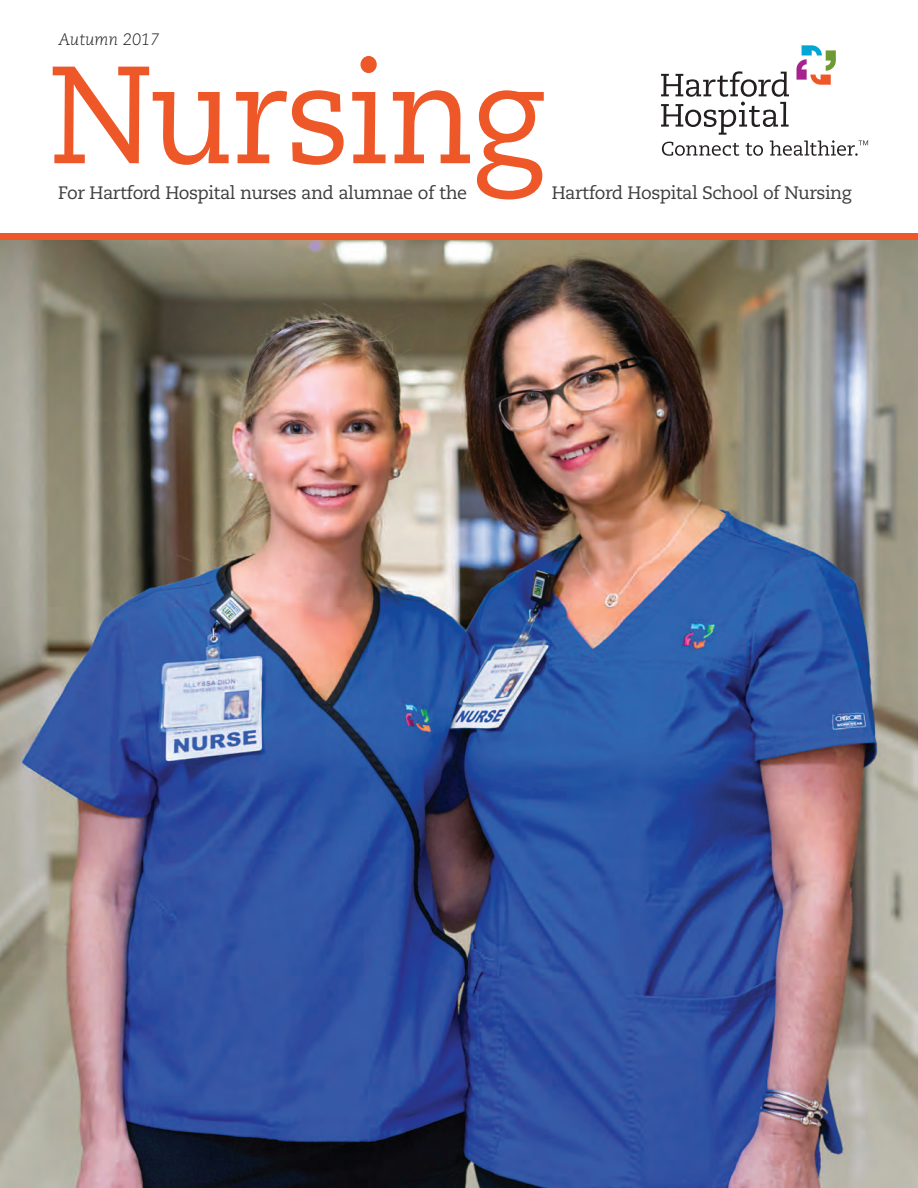
<style>
.page{position:relative;width:918px;height:1188px;background:#fff}
.page>*{position:absolute;margin:0;border:0;box-sizing:border-box;transform-origin:0 0}
.t1{font:138px "Caecilia";letter-spacing:-.015em;color:#ee5829;scale:.95 1}
.t2{font:18px "Caecilia";letter-spacing:-.03em;color:#3e3e3f}
.t3{font:italic 300 16.5px "Caecilia";color:#231f20}
</style>
<div class="page">
<img style="left:0;top:240px;width:918px;height:948px">
<div style="left:0;top:233px;width:918px;height:7px;background:#ee5829"></div>
<svg style="left:661px;top:45px;width:207px;height:111px"></svg>
<p class="t3" style="left:58px;top:32px;width:103px">Autumn 2017</p>
<h1 class="t1" style="left:49px;top:57px;width:521px">Nursing</h1>
<p class="t2" style="left:58px;top:185px;width:410px">For Hartford Hospital nurses and alumnae of the</p>
<p class="t2" style="left:552px;top:185px;width:301px">Hartford Hospital School of Nursing</p>
</div>
